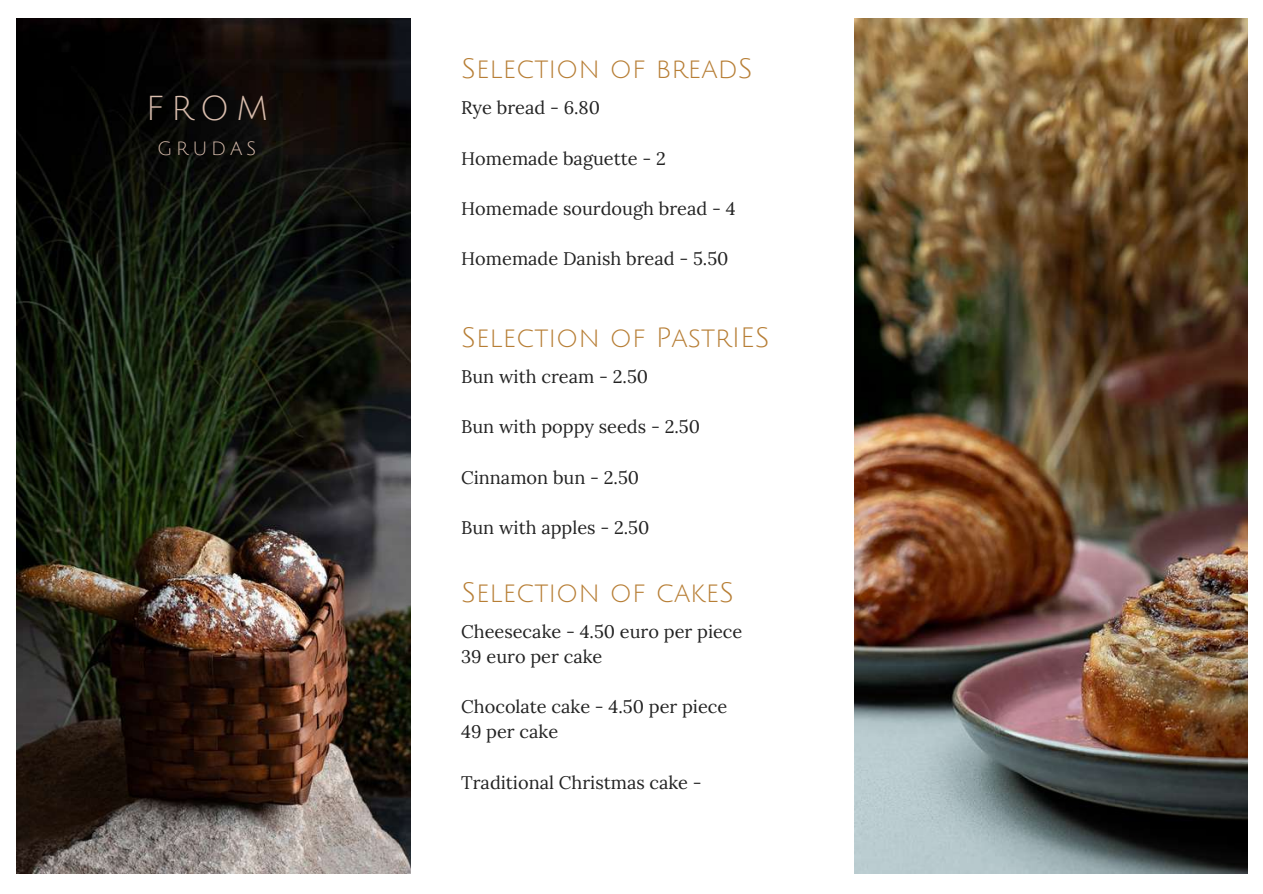
<style>
.page{position:relative;width:1263px;height:894px;background:#fff}
.page>*{position:absolute;margin:0;border:0;box-sizing:border-box;transform-origin:0 0}
.t1{font:33.6px "Julius Sans One";color:#d9bdad}
.t2{font:27.3px "Julius Sans One";color:#b77e35}
.t3{font:18.75px "Julius Sans One";letter-spacing:.2em;color:#d9bdad}
.t4{font:18.15px/25.2px "Lora";color:#222}
</style>
<div class="page">
<img style="left:16px;top:18px;width:394px;height:855px">
<img style="left:854px;top:18px;width:394px;height:855px">
<h1 class="t1" style="left:146px;top:91px;width:124px">FROM</h1>
<p class="t3" style="left:157px;top:138px;width:101px">GRUDAS</p>
<h2 class="t2" style="left:461px;top:55px;width:293px">Selection of breadS</h2>
<p class="t4" style="left:461px;top:95px;width:140px">Rye bread - 6.80</p>
<p class="t4" style="left:461px;top:145px;width:206px">Homemade baguette - 2</p>
<p class="t4" style="left:461px;top:196px;width:276px">Homemade sourdough bread - 4</p>
<p class="t4" style="left:461px;top:246px;width:269px">Homemade Danish bread - 5.50</p>
<h2 class="t2" style="left:461px;top:323px;width:310px">Selection of PastrIES</h2>
<p class="t4" style="left:461px;top:363px;width:188px">Bun with cream - 2.50</p>
<p class="t4" style="left:461px;top:414px;width:240px">Bun with poppy seeds - 2.50</p>
<p class="t4" style="left:461px;top:464px;width:180px">Cinnamon bun - 2.50</p>
<p class="t4" style="left:461px;top:514px;width:190px">Bun with apples - 2.50</p>
<h2 class="t2" style="left:461px;top:578px;width:274px">Selection of cakeS</h2>
<p class="t4" style="left:461px;top:618px;width:283px">Cheesecake - 4.50 euro per piece<br>39 euro per cake</p>
<p class="t4" style="left:461px;top:693px;width:268px">Chocolate cake - 4.50 per piece<br>49 per cake</p>
<p class="t4" style="left:461px;top:769px;width:242px">Traditional Christmas cake -</p>
</div>
